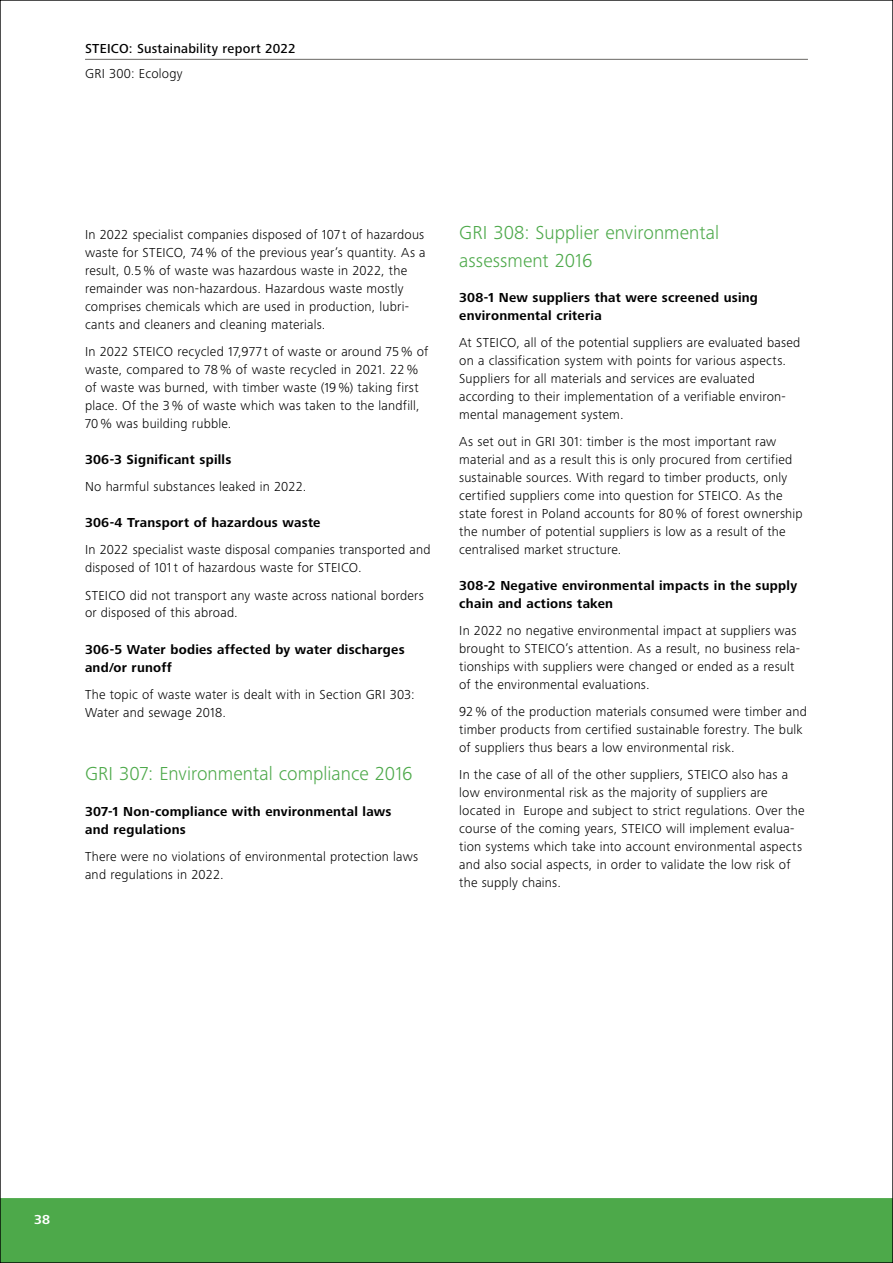
<style>
.page{position:relative;width:893px;height:1263px;background:#fff}
.page>*{position:absolute;margin:0;border:0;box-sizing:border-box;transform-origin:0 0}
.t1{font:300 19.5px/27px "Frutiger Next LTW1 G";color:#4da94a}
.t2{font:300 13.5px/18px "Frutiger Next LTW1 G";letter-spacing:.015em;color:#000}
.t3{font:700 13.5px/18px "Frutiger Next LTW1 G";letter-spacing:.02em;color:#000}
.t4{font:500 13.5px "Frutiger Next LTW1 G";letter-spacing:.015em;color:#000}
.t5{font:700 13.5px "Frutiger Next LTW1 G";color:#fff}
</style>
<div class="page">
<div style="left:2px;top:1198px;width:889px;height:63px;background:#4da94a"></div>
<hr style="left:85px;top:59px;width:723px;height:1px;background:#6a6864">
<p class="t4" style="left:85px;top:41px;width:212px">STEICO: Sustainability report 2022</p>
<p class="t2" style="left:85px;top:64px;width:99px">GRI 300: Ecology</p>
<p class="t2" style="left:85px;top:226px;width:342px">In 2022 specialist companies disposed of 107 t of hazardous waste for STEICO, 74 % of the previous year’s quantity. As a result, 0.5 % of waste was hazardous waste in 2022, the remainder was non-hazardous. Hazardous waste mostly comprises chemicals which are used in production, lubri&shy;cants and cleaners and cleaning materials.</p>
<p class="t2" style="left:85px;top:343px;width:345px">In 2022 STEICO recycled 17,977 t of waste or around 75 % of waste, compared to 78 % of waste recycled in 2021. 22 % of waste was burned, with timber waste (19 %) taking first place. Of the 3 % of waste which was taken to the landfill, 70 % was building rubble.</p>
<p class="t3" style="left:85px;top:451px;width:148px">306-3 Significant spills</p>
<p class="t2" style="left:85px;top:478px;width:223px">No harmful substances leaked in 2022.</p>
<p class="t3" style="left:85px;top:514px;width:237px">306-4 Transport of hazardous waste</p>
<p class="t2" style="left:85px;top:541px;width:347px">In 2022 specialist waste disposal companies transported and disposed of 101t of hazardous waste for STEICO.</p>
<p class="t2" style="left:85px;top:586px;width:340px">STEICO did not transport any waste across national borders or disposed of this abroad.</p>
<p class="t3" style="left:85px;top:640px;width:321px">306-5 Water bodies affected by water discharges and/or runoff</p>
<p class="t2" style="left:85px;top:685px;width:331px">The topic of waste water is dealt with in Section GRI 303:<br>Water and sewage 2018.</p>
<h1 class="t1" style="left:85px;top:759px;width:329px">GRI 307: Environmental compliance 2016</h1>
<p class="t3" style="left:85px;top:802px;width:308px">307-1 Non-compliance with environmental laws and regulations</p>
<p class="t2" style="left:85px;top:847px;width:335px">There were no violations of environmental protection laws and regulations in 2022.</p>
<h1 class="t1" style="left:459px;top:219px;width:261px">GRI 308: Supplier environmental assessment 2016</h1>
<p class="t3" style="left:459px;top:289px;width:300px">308-1 New suppliers that were screened using environmental criteria</p>
<p class="t2" style="left:459px;top:334px;width:343px">At STEICO, all of the potential suppliers are evaluated based on a classification system with points for various aspects.<br>Suppliers for all materials and services are evaluated according to their implementation of a verifiable environ&shy;mental management system.</p>
<p class="t2" style="left:459px;top:433px;width:345px">As set out in GRI 301: timber is the most important raw material and as a result this is only procured from certified sustainable sources. With regard to timber products, only certified suppliers come into question for STEICO. As the state forest in Poland accounts for 80 % of forest ownership the number of potential suppliers is low as a result of the centralised market structure.</p>
<p class="t3" style="left:459px;top:577px;width:339px">308-2 Negative environmental impacts in the supply chain and actions taken</p>
<p class="t2" style="left:459px;top:622px;width:342px">In 2022 no negative environmental impact at suppliers was brought to STEICO’s attention. As a result, no business rela&shy;tionships with suppliers were changed or ended as a result of the environmental evaluations.</p>
<p class="t2" style="left:459px;top:703px;width:349px">92 % of the production materials consumed were timber and timber products from certified sustainable forestry. The bulk of suppliers thus bears a low environmental risk.</p>
<p class="t2" style="left:459px;top:766px;width:347px">In the case of all of the other suppliers, STEICO also has a low environmental risk as the majority of suppliers are located in Europe and subject to strict regulations. Over the course of the coming years, STEICO will implement evalua&shy;tion systems which take into account environmental aspects and also social aspects, in order to validate the low risk of the supply chains.</p>
<p class="t5" style="left:34px;top:1212px;width:17px">38</p>
</div>
